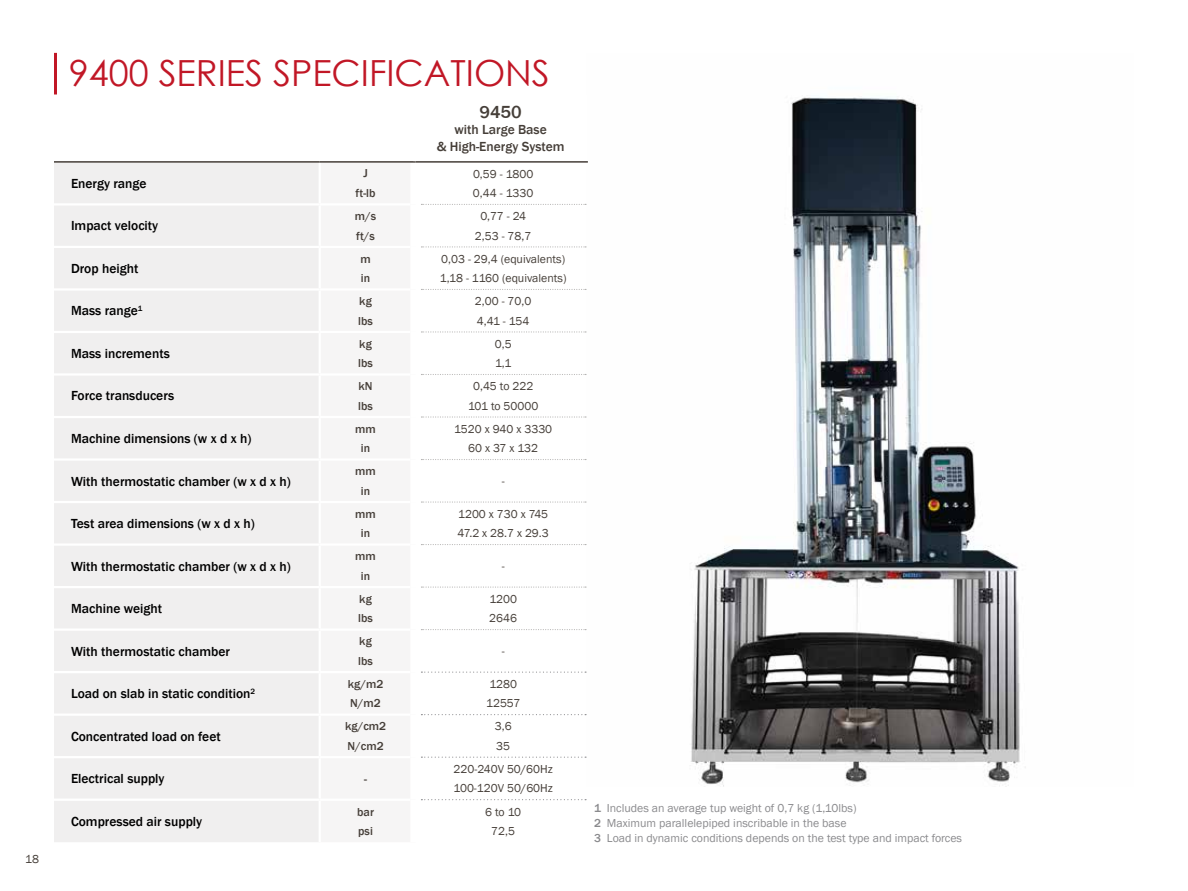
<style>
.page{position:relative;width:1188px;height:891px;background:#fff}
.page>*{position:absolute;margin:0;border:0;box-sizing:border-box;transform-origin:0 0}
.t1{font:36px "Century Gothic";color:#c11726}
.t2{font:500 18px "Franklin Gothic";color:#453e38}
.t3{font:500 13.5px "Franklin Gothic";color:#000}
.t4{font:500 13.5px/16.5px "Franklin Gothic";color:#453e38;text-align:center}
.t5{font:11.85px/19.5px "Franklin Gothic";color:#453e38}
.t6{font:11.85px/14.9px "Franklin Gothic";color:#8a8a8d}
.t7{font:500 11.85px/19.5px "Franklin Gothic";color:#453e38}
.s1{font-weight:500}
</style>
<div class="page">
<img style="left:586px;top:97px;width:440px;height:690px">
<div style="left:54px;top:163px;width:265px;height:679px;background:#f0efef"></div>
<svg style="left:421px;top:204px;width:165px;height:1px"></svg>
<svg style="left:421px;top:246px;width:165px;height:1px"></svg>
<svg style="left:421px;top:289px;width:165px;height:1px"></svg>
<svg style="left:421px;top:331px;width:165px;height:2px"></svg>
<svg style="left:421px;top:374px;width:165px;height:1px"></svg>
<svg style="left:421px;top:416px;width:165px;height:2px"></svg>
<svg style="left:421px;top:459px;width:165px;height:1px"></svg>
<svg style="left:421px;top:501px;width:165px;height:2px"></svg>
<svg style="left:421px;top:544px;width:165px;height:1px"></svg>
<svg style="left:421px;top:587px;width:165px;height:1px"></svg>
<svg style="left:421px;top:629px;width:165px;height:1px"></svg>
<svg style="left:421px;top:672px;width:165px;height:1px"></svg>
<svg style="left:421px;top:714px;width:165px;height:1px"></svg>
<svg style="left:421px;top:757px;width:165px;height:1px"></svg>
<svg style="left:421px;top:799px;width:165px;height:1px"></svg>
<hr style="left:54px;top:203px;width:266px;height:3px;background:#fff">
<hr style="left:54px;top:246px;width:266px;height:2px;background:#fff">
<hr style="left:54px;top:288px;width:266px;height:3px;background:#fff">
<hr style="left:54px;top:331px;width:266px;height:2px;background:#fff">
<hr style="left:54px;top:373px;width:266px;height:3px;background:#fff">
<hr style="left:54px;top:416px;width:266px;height:2px;background:#fff">
<hr style="left:54px;top:458px;width:266px;height:3px;background:#fff">
<hr style="left:54px;top:501px;width:266px;height:2px;background:#fff">
<hr style="left:54px;top:543px;width:266px;height:3px;background:#fff">
<hr style="left:54px;top:586px;width:266px;height:2px;background:#fff">
<hr style="left:54px;top:628px;width:266px;height:3px;background:#fff">
<hr style="left:54px;top:671px;width:266px;height:2px;background:#fff">
<hr style="left:54px;top:714px;width:266px;height:2px;background:#fff">
<hr style="left:54px;top:756px;width:266px;height:2px;background:#fff">
<hr style="left:54px;top:799px;width:266px;height:2px;background:#fff">
<hr style="left:54px;top:161px;width:266px;height:2px;background:#453e38">
<hr style="left:320px;top:161px;width:96px;height:2px;background:#453e38">
<div style="left:583px;top:95px;width:5px;height:66px;background:#fff"></div>
<hr style="left:416px;top:161px;width:172px;height:2px;background:#453e38">
<hr style="left:54px;top:53px;width:3px;height:41px;background:#c11726">
<p class="t5" style="left:25px;top:850px;width:15px">18</p>
<h1 class="t1" style="left:69px;top:48px;width:482px">9400 SERIES SPECIFICATIONS</h1>
<h2 class="t2" style="left:479px;top:100px;width:44px">9450</h2>
<p class="t4" style="left:437px;top:122px;width:129px">with Large Base<br>&amp; High-Energy System</p>
<p class="t3" style="left:71px;top:175px;width:77px">Energy range</p>
<p class="t7" style="left:356px;top:164px;width:21px;text-align:center">J ft-lb</p>
<p class="t5" style="left:473px;top:164px;width:62px">0,59 - 1800<br>0,44 - 1330</p>
<p class="t3" style="left:71px;top:218px;width:89px">Impact velocity</p>
<p class="t7" style="left:355px;top:207px;width:23px">m/s ft/s</p>
<p class="t5" style="left:475px;top:207px;width:58px;text-align:center">0,77 - 24<br>2,53 - 78,7</p>
<p class="t3" style="left:71px;top:260px;width:69px">Drop height</p>
<p class="t7" style="left:360px;top:249px;width:12px">m in</p>
<p class="t5" style="left:440px;top:249px;width:128px">0,03 - 29,4 (equivalents)<br>1,18 - 1160 (equivalents)</p>
<p class="t3" style="left:71px;top:303px;width:73px">Mass range<sup>1</sup></p>
<p class="t7" style="left:358px;top:292px;width:16px">kg lbs</p>
<p class="t5" style="left:475px;top:292px;width:58px">2,00 - 70,0<br>4,41 - 154</p>
<p class="t3" style="left:71px;top:345px;width:100px">Mass increments</p>
<p class="t7" style="left:358px;top:334px;width:16px">kg lbs</p>
<p class="t5" style="left:495px;top:334px;width:18px">0,5<br>1,1</p>
<p class="t3" style="left:71px;top:388px;width:105px">Force transducers</p>
<p class="t7" style="left:358px;top:377px;width:16px">kN lbs</p>
<p class="t5" style="left:468px;top:377px;width:72px;text-align:center">0,45 to 222<br>101 to 50000</p>
<p class="t3" style="left:71px;top:430px;width:182px">Machine dimensions (w x d x h)</p>
<p class="t7" style="left:355px;top:419px;width:22px;text-align:center">mm in</p>
<p class="t5" style="left:454px;top:419px;width:100px;text-align:center">1520 x 940 x 3330<br>60 x 37 x 132</p>
<p class="t3" style="left:71px;top:473px;width:221px">With thermostatic chamber (w x d x h)</p>
<p class="t7" style="left:355px;top:462px;width:22px;text-align:center">mm in</p>
<p class="t5" style="left:502px;top:472px;width:4px">-</p>
<p class="t3" style="left:71px;top:515px;width:185px">Test area dimensions (w x d x h)</p>
<p class="t7" style="left:355px;top:504px;width:22px;text-align:center">mm in</p>
<p class="t5" style="left:458px;top:504px;width:93px">1200 x 730 x 745<br>47.2 x 28.7 x 29.3</p>
<p class="t3" style="left:71px;top:558px;width:221px">With thermostatic chamber (w x d x h)</p>
<p class="t7" style="left:355px;top:547px;width:22px;text-align:center">mm in</p>
<p class="t5" style="left:502px;top:557px;width:4px">-</p>
<p class="t3" style="left:71px;top:600px;width:93px">Machine weight</p>
<p class="t7" style="left:358px;top:589px;width:16px">kg lbs</p>
<p class="t5" style="left:489px;top:589px;width:29px">1200<br>2646</p>
<p class="t3" style="left:71px;top:643px;width:161px">With thermostatic chamber</p>
<p class="t7" style="left:358px;top:632px;width:16px">kg lbs</p>
<p class="t5" style="left:502px;top:642px;width:4px">-</p>
<p class="t3" style="left:71px;top:685px;width:186px">Load on slab in static condition<sup>2</sup></p>
<p class="t7" style="left:348px;top:674px;width:37px">kg/m2<br>N/m2</p>
<p class="t5" style="left:486px;top:674px;width:36px">1280<br>12557</p>
<p class="t3" style="left:71px;top:728px;width:151px">Concentrated load on feet</p>
<p class="t7" style="left:345px;top:717px;width:43px">kg/cm2<br>N/cm2</p>
<p class="t5" style="left:495px;top:717px;width:18px">3,6<br>35</p>
<p class="t3" style="left:71px;top:770px;width:95px">Electrical supply</p>
<p class="t7" style="left:364px;top:769px;width:4px">-</p>
<p class="t5" style="left:454px;top:759px;width:101px">220-240V 50/60Hz<br>100-120V 50/60Hz</p>
<p class="t3" style="left:71px;top:813px;width:133px">Compressed air supply</p>
<p class="t7" style="left:357px;top:802px;width:18px">bar psi</p>
<p class="t5" style="left:485px;top:802px;width:38px;text-align:center">6 to 10<br>72,5</p>
<p class="t6" style="left:594px;top:801px;width:370px"><span class="s1">1</span> Includes an average tup weight of 0,7 kg (1,10lbs)<br><span class="s1">2</span> Maximum parallelepiped inscribable in the base<br><span class="s1">3</span> Load in dynamic conditions depends on the test type and impact forces</p>
</div>
